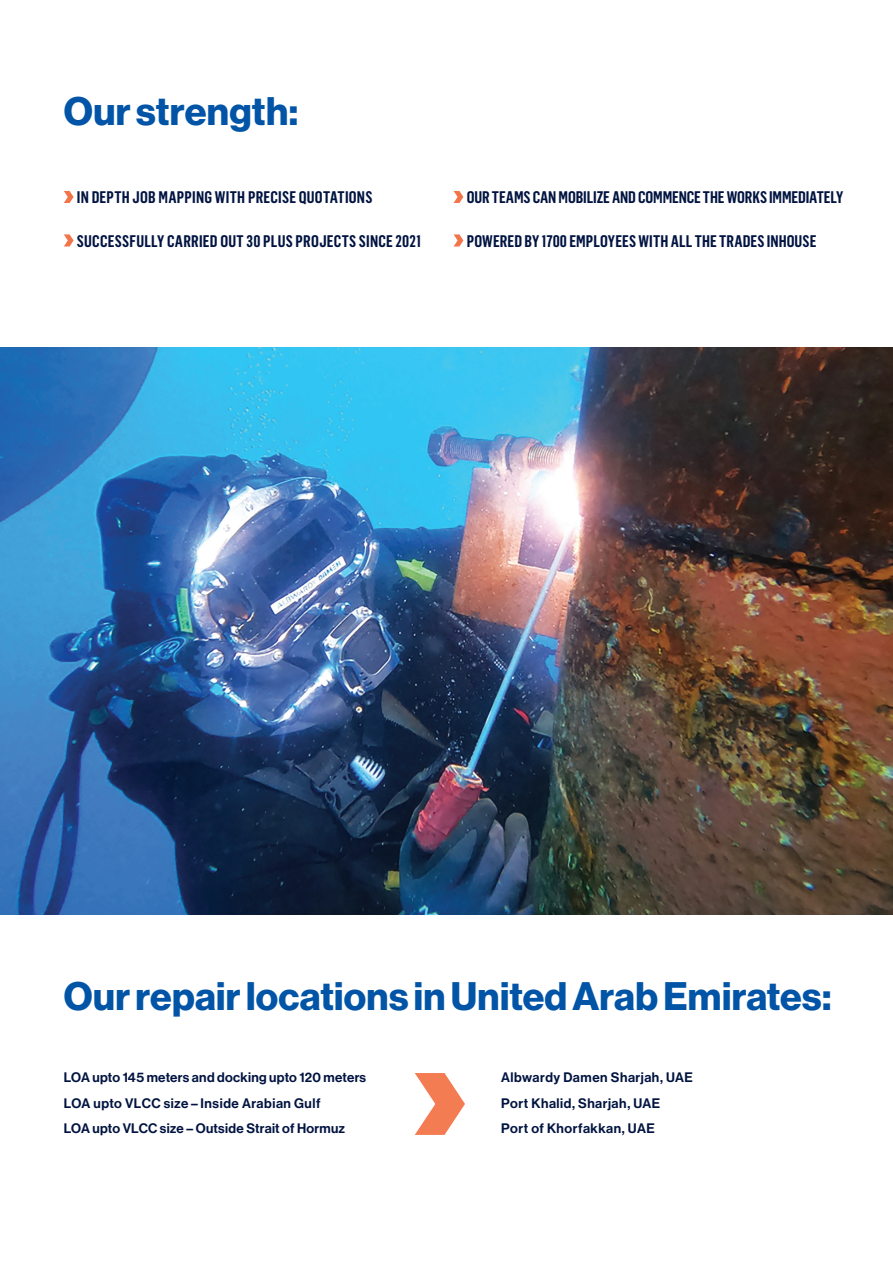
<style>
.page{position:relative;width:893px;height:1263px;background:#fff}
.page>*{position:absolute;margin:0;border:0;box-sizing:border-box;transform-origin:0 0}
.t1{font:39px "N Haas Grotesk DS Pro 75 Bd";letter-spacing:.01em;color:#0154a6}
.t2{font:600 16.5px "Flama Cond";letter-spacing:.01em;color:#001340}
.t3{font:600 16.5px "Flama Cond";letter-spacing:-.01em;color:#001340}
.t4{font:13.5px/25.5px "N Haas Grotesk DS Pro 65 Md";letter-spacing:.025em;color:#001340}
</style>
<div class="page">
<img style="left:0;top:347px;width:893px;height:567px">
<svg style="left:64px;top:191px;width:10px;height:12px"></svg>
<svg style="left:64px;top:234px;width:10px;height:12px"></svg>
<svg style="left:454px;top:191px;width:9px;height:12px"></svg>
<svg style="left:454px;top:234px;width:9px;height:12px"></svg>
<svg style="left:415px;top:1073px;width:50px;height:62px"></svg>
<h1 class="t1" style="left:64px;top:89px;width:236px">Our strength:</h1>
<p class="t2" style="left:77px;top:186px;width:297px">IN DEPTH JOB MAPPING WITH PRECISE QUOTATIONS</p>
<p class="t2" style="left:77px;top:230px;width:346px">SUCCESSFULLY CARRIED OUT 30 PLUS PROJECTS SINCE 2021</p>
<p class="t3" style="left:467px;top:186px;width:378px">OUR TEAMS CAN MOBILIZE AND COMMENCE THE WORKS IMMEDIATELY</p>
<p class="t2" style="left:467px;top:230px;width:351px">POWERED BY 1700 EMPLOYEES WITH ALL THE TRADES INHOUSE</p>
<h1 class="t1" style="left:64px;top:974px;width:769px">Our repair locations in United Arab Emirates:</h1>
<p class="t4" style="left:64px;top:1065px;width:304px">LOA upto 145 meters and docking upto 120 meters<br>LOA upto VLCC size – Inside Arabian Gulf<br>LOA upto VLCC size – Outside Strait of Hormuz</p>
<p class="t4" style="left:501px;top:1065px;width:193px">Albwardy Damen Sharjah, UAE<br>Port Khalid, Sharjah, UAE<br>Port of Khorfakkan, UAE</p>
</div>
